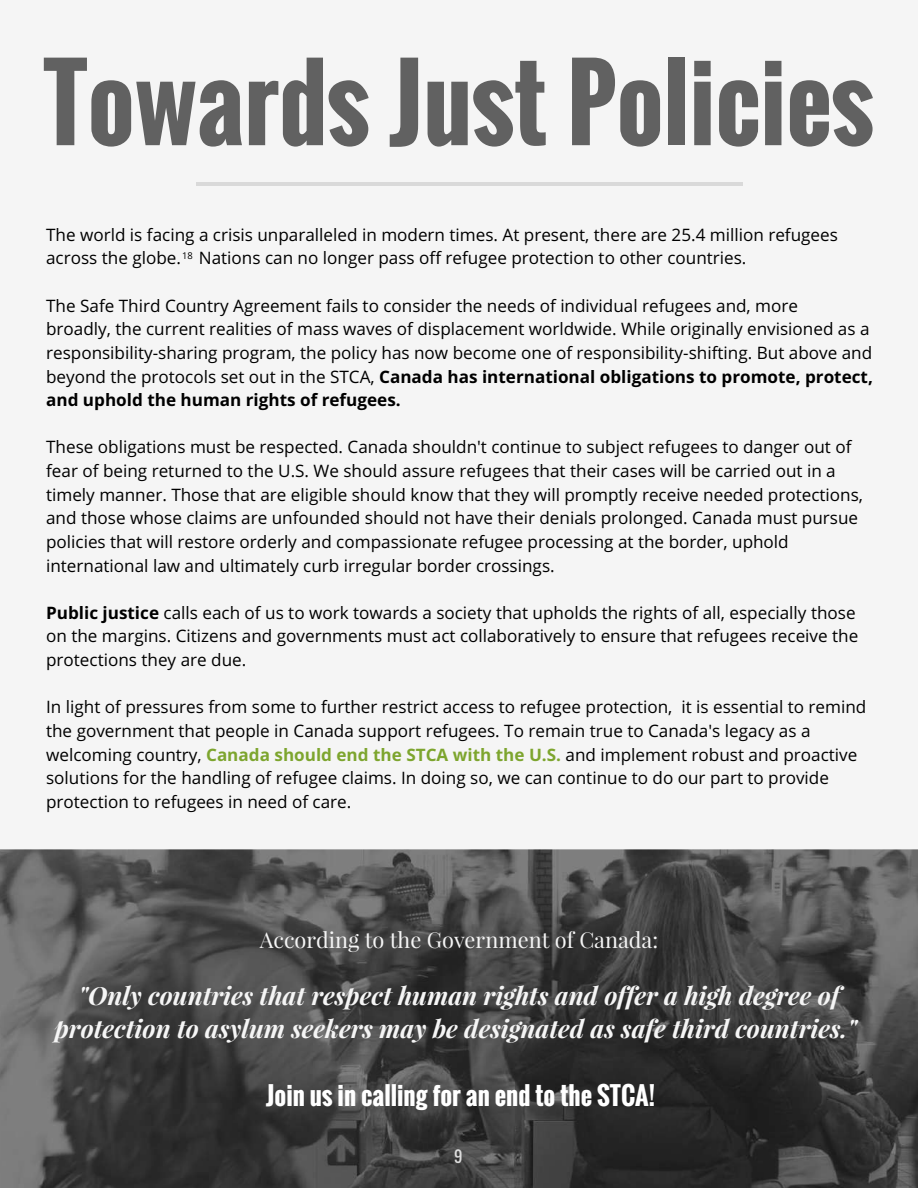
<style>
.page{position:relative;width:918px;height:1188px;background:#f5f5f5}
.page>*{position:absolute;margin:0;border:0;box-sizing:border-box;transform-origin:0 0}
.t1{font:700 99.6px "Oswald";color:#616161}
.t2{font:italic 700 24.9px/33.8px "Playfair Display";color:#f5f5f5;text-align:center}
.t3{font:700 24.9px "Oswald";color:#fff}
.t4{font:21.75px "Playfair Display";color:#f5f5f5}
.t5{font:17.1px/23.7px "Open Sans";color:#000}
.t6{font:15.6px "Oswald";color:#dedede}
.t7{font:9.3px "Open Sans";color:#000}
.s1{font-weight:700}
.s2{font-weight:700;color:#7da52e}
</style>
<div class="page">
<img style="left:0;top:849px;width:918px;height:339px">
<hr style="left:196px;top:182px;width:546px;height:4px;background:#d9d9d9">
<h1 class="t1" style="left:43px;top:26px;width:832px">Towards Just Policies</h1>
<p class="t5" style="left:46px;top:222px;width:793px">The world is facing a crisis unparalleled in modern times. At present, there are 25.4 million refugees across the globe. Nations can no longer pass off refugee protection to other countries.</p>
<p class="t5" style="left:46px;top:293px;width:828px">The Safe Third Country Agreement fails to consider the needs of individual refugees and, more<br>broadly, the current realities of mass waves of displacement worldwide. While originally envisioned as a responsibility-sharing program, the policy has now become one of responsibility-shifting. But above and beyond the protocols set out in the STCA, <span class="s1">Canada has international obligations to promote, protect, and uphold the human rights of refugees.</span></p>
<p class="t5" style="left:46px;top:435px;width:818px">These obligations must be respected. Canada shouldn't continue to subject refugees to danger out of fear of being returned to the U.S. We should assure refugees that their cases will be carried out in a timely manner. Those that are eligible should know that they will promptly receive needed protections, and those whose claims are unfounded should not have their denials prolonged. Canada must pursue policies that will restore orderly and compassionate refugee processing at the border, uphold international law and ultimately curb irregular border crossings.</p>
<p class="t5" style="left:46px;top:600px;width:814px"><span class="s1">Public justice</span> calls each of us to work towards a society that upholds the rights of all, especially those on the margins. Citizens and governments must act collaboratively to ensure that refugees receive the protections they are due.</p>
<p class="t5" style="left:46px;top:695px;width:822px">In light of pressures from some to further restrict access to refugee protection, it is essential to remind the government that people in Canada support refugees. To remain true to Canada's legacy as a welcoming country, <span class="s2">Canada should end the STCA with the U.S.</span> and implement robust and proactive solutions for the handling of refugee claims. In doing so, we can continue to do our part to provide protection to refugees in need of care.</p>
<p class="t7" style="left:182px;top:249px;width:12px">18</p>
<p class="t4" style="left:260px;top:925px;width:400px">According to the Government of Canada:</p>
<h2 class="t2" style="left:54px;top:977px;width:804px">"Only countries that respect human rights and offer a high degree of protection to asylum seekers may be designated as safe third countries."</h2>
<h2 class="t3" style="left:266px;top:1076px;width:391px">Join us in calling for an end to the STCA!</h2>
<p class="t6" style="left:454px;top:1145px;width:10px">9</p>
</div>
